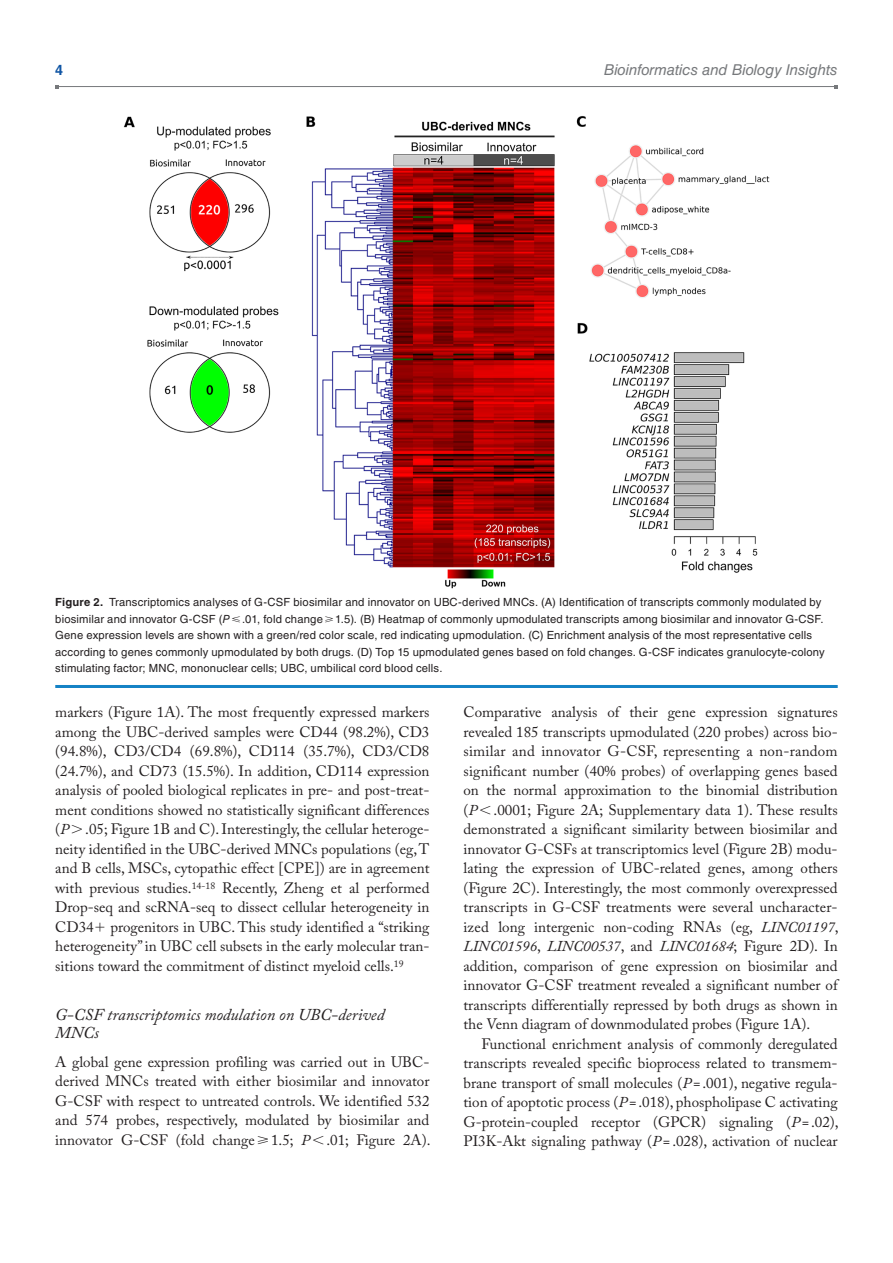
<style>
.page{position:relative;width:893px;height:1263px;background:#fff}
.page>*{position:absolute;margin:0;border:0;box-sizing:border-box;transform-origin:0 0}
.t1{font:italic 16.5px/18px "Adobe Caslon Pro";color:#231f20}
.t2{font:15px/19.5px "Adobe Caslon Pro";color:#231f20;text-align:justify}
.t3{font:italic 15px "Helvetica LT Std";letter-spacing:-.005em;color:#76787b}
.t4{font:700 14.25px "Helvetica LT Std";color:#1055a4}
.t5{font:11.25px/16.5px "Helvetica LT Std";letter-spacing:.015em;color:#231f20}
.s1{font-weight:700}
.s2{font-style:italic}
</style>
<div class="page">
<hr style="left:57px;top:86px;width:779px;height:1px;background:#76787b">
<hr style="left:55px;top:685px;width:783px;height:3px;background:#1582c5">
<img style="left:123px;top:116px;width:647px;height:473px">
<p class="t4" style="left:55px;top:61px;width:9px">4</p>
<p class="t3" style="left:604px;top:61px;width:235px">Bioinformatics and Biology Insights</p>
<p class="t5" style="left:55px;top:594px;width:771px"><span class="s1">Figure 2.</span> Transcriptomics analyses of G-CSF biosimilar and innovator on UBC-derived MNCs. (A) Identification of transcripts commonly modulated by biosimilar and innovator G-CSF (<span class="s2">P</span>⩽.01, fold change⩾1.5). (B) Heatmap of commonly upmodulated transcripts among biosimilar and innovator G-CSF.<br>Gene expression levels are shown with a green/red color scale, red indicating upmodulation. (C) Enrichment analysis of the most representative cells according to genes commonly upmodulated by both drugs. (D) Top 15 upmodulated genes based on fold changes. G-CSF indicates granulocyte-colony stimulating factor; MNC, mononuclear cells; UBC, umbilical cord blood cells.</p>
<p class="t2" style="left:55px;top:702px;width:376px">markers (Figure 1A). The most frequently expressed markers among the UBC-derived samples were CD44 (98.2%), CD3 (94.8%), CD3/CD4 (69.8%), CD114 (35.7%), CD3/CD8 (24.7%), and CD73 (15.5%). In addition, CD114 expression analysis of pooled biological replicates in pre- and post-treat&shy;ment conditions showed no statistically significant differences (<span class="s2">P</span> .05; Figure 1B and C). Interestingly, the cellular heteroge&shy;neity identified in the UBC-derived MNCs populations (eg, T and B cells, MSCs, cytopathic effect [CPE]) are in agreement with previous studies.<sup>14-18</sup> Recently, Zheng et al performed Drop-seq and scRNA-seq to dissect cellular heterogeneity in CD34 progenitors in UBC. This study identified a “striking heterogeneity” in UBC cell subsets in the early molecular tran&shy;sitions toward the commitment of distinct myeloid cells.<sup>19</sup></p>
<p class="t1" style="left:55px;top:1005px;width:331px">G-CSF transcriptomics modulation on UBC-derived<br>MNCs</p>
<p class="t2" style="left:55px;top:1052px;width:377px">A global gene expression profiling was carried out in UBC&shy;derived MNCs treated with either biosimilar and innovator G-CSF with respect to untreated controls. We identified 532 and 574 probes, respectively, modulated by biosimilar and innovator G-CSF (fold change⩾1.5; <span class="s2">P</span> .01; Figure 2A).</p>
<p class="t2" style="left:463px;top:702px;width:377px">Comparative analysis of their gene expression signatures revealed 185 transcripts upmodulated (220 probes) across bio&shy;similar and innovator G-CSF, representing a non-random significant number (40% probes) of overlapping genes based on the normal approximation to the binomial distribution (<span class="s2">P</span> .0001; Figure 2A; Supplementary data 1). These results demonstrated a significant similarity between biosimilar and innovator G-CSFs at transcriptomics level (Figure 2B) modu&shy;lating the expression of UBC-related genes, among others (Figure 2C). Interestingly, the most commonly overexpressed transcripts in G-CSF treatments were several uncharacter&shy;ized long intergenic non-coding RNAs (eg, <span class="s2">LINC01197</span>, <span class="s2">LINC01596</span>, <span class="s2">LINC00537</span>, and <span class="s2">LINC01684</span>; Figure 2D). In addition, comparison of gene expression on biosimilar and innovator G-CSF treatment revealed a significant number of transcripts differentially repressed by both drugs as shown in the Venn diagram of downmodulated probes (Figure 1A).</p>
<p class="t2" style="left:463px;top:1034px;width:377px;text-indent:18px">Functional enrichment analysis of commonly deregulated transcripts revealed specific bioprocess related to transmem&shy;brane transport of small molecules (<span class="s2">P</span>=.001), negative regula&shy;tion of apoptotic process (<span class="s2">P</span>= .018), phospholipase C activating G-protein-coupled receptor (GPCR) signaling (<span class="s2">P</span>=.02), PI3K-Akt signaling pathway (<span class="s2">P</span>=.028), activation of nuclear</p>
</div>
